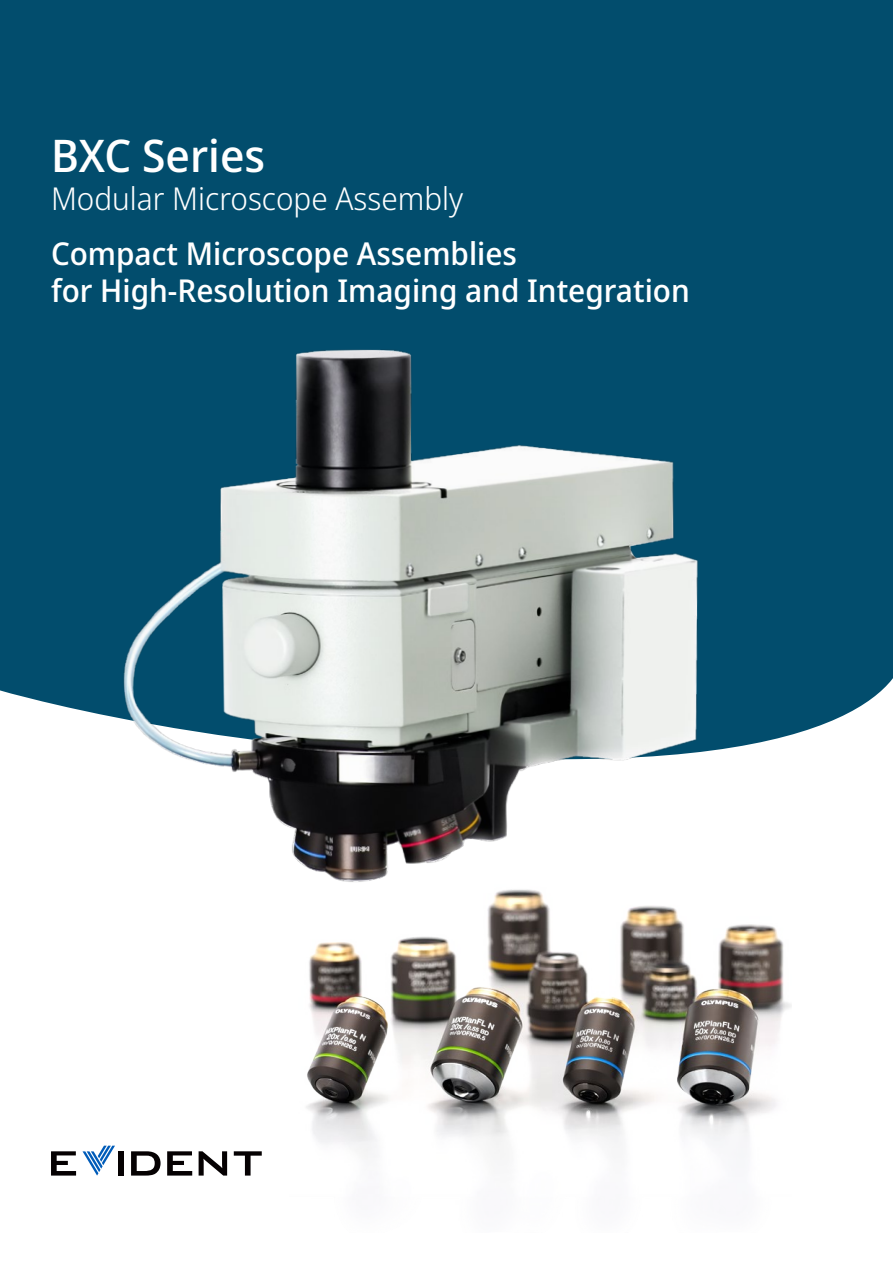
<style>
.page{position:relative;width:893px;height:1263px;background:#fff}
.page>*{position:absolute;margin:0;border:0;box-sizing:border-box;transform-origin:0 0}
.Cover_Title_1{font:500 45px "Noto Sans Display";color:#fff}
.Cover_Title_1-2{font:500 31.5px/37.8px "Noto Sans Display";color:#fff}
.Cover_Title_1-3{font:300 31.5px "Noto Sans Display";color:#fff}
</style>
<div class="page">
<img style="left:306px;top:896px;width:485px;height:257px">
<svg style="left:51px;top:1151px;width:25px;height:24px"></svg>
<div style="left:119px;top:1151px;width:5px;height:24px;background:#050102"></div>
<svg style="left:131px;top:1151px;width:30px;height:24px"></svg>
<svg style="left:167px;top:1151px;width:25px;height:24px"></svg>
<svg style="left:199px;top:1151px;width:28px;height:24px"></svg>
<svg style="left:234px;top:1151px;width:28px;height:24px"></svg>
<svg style="left:83px;top:1146px;width:32px;height:29px"></svg>
<div style="left:0;top:0;width:893px;height:751px;background:#024d6d"></div>
<img style="left:117px;top:337px;width:593px;height:559px">
<p class="Cover_Title_1" style="left:51px;top:124px;width:216px">BXC Series</p>
<p class="Cover_Title_1-3" style="left:51px;top:176px;width:414px">Modular Microscope Assembly</p>
<p class="Cover_Title_1-2" style="left:51px;top:235px;width:640px">Compact Microscope Assemblies<br>for High-Resolution Imaging and Integration</p>
</div>
